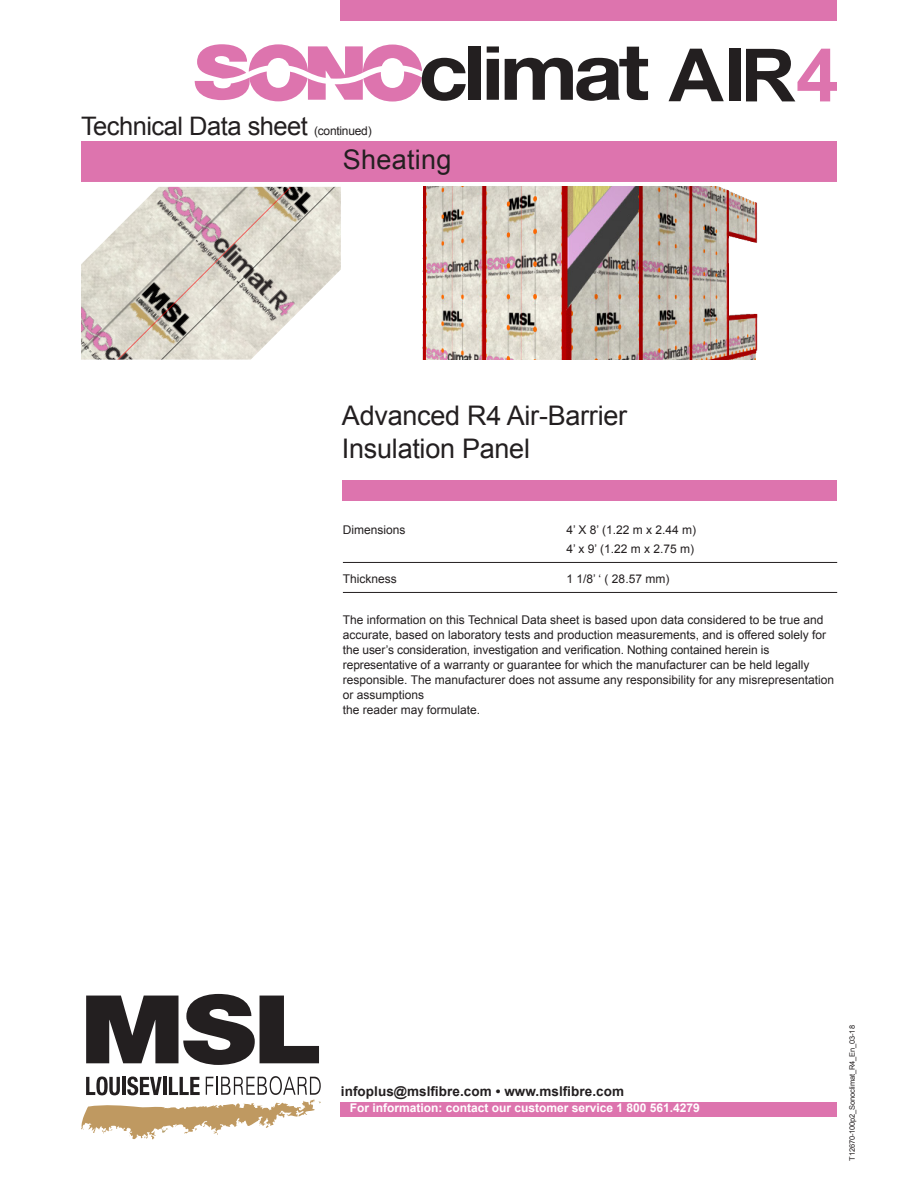
<style>
.page{position:relative;width:918px;height:1188px;background:#fff}
.page>*{position:absolute;margin:0;border:0;box-sizing:border-box;transform-origin:0 0}
.t1{font:27px "Arial";letter-spacing:-.01em;color:#231f20}
.t2{font:27px "Arial";letter-spacing:.01em;color:#231f20}
.t3{font:25.5px "Arial";letter-spacing:-.02em;color:#231f20}
.t4{font:700 13.5px "Arial";letter-spacing:.005em;color:#231f20}
.LIGHT{font:12px/15px "Arial";color:#231f20}
.t5{font:700 12px "Arial";color:#fff}
.t6{font:7.5px "Arial";letter-spacing:-.02em;color:#231f20}
.s1{font-size:12px}
</style>
<div class="page">
<div style="left:81px;top:141px;width:756px;height:40px;background:#dd74ae"></div>
<div style="left:341px;top:0;width:496px;height:20px;background:#dd74ae"></div>
<div style="left:343px;top:480px;width:494px;height:20px;background:#dd74ae"></div>
<hr style="left:343px;top:562px;width:494px;height:1px;background:#231f20">
<hr style="left:343px;top:592px;width:494px;height:1px;background:#231f20">
<div style="left:340px;top:1102px;width:497px;height:15px;background:#dd74ae"></div>
<svg style="left:86px;top:994px;width:233px;height:71px"></svg>
<svg style="left:81px;top:1076px;width:240px;height:64px"></svg>
<svg style="left:195px;top:44px;width:271px;height:58px"></svg>
<div style="left:469px;top:46px;width:12px;height:54px;background:#231f20"></div>
<svg style="left:487px;top:46px;width:12px;height:54px"></svg>
<svg style="left:505px;top:47px;width:143px;height:54px"></svg>
<svg style="left:669px;top:49px;width:55px;height:52px"></svg>
<div style="left:729px;top:49px;width:11px;height:52px;background:#231f20"></div>
<svg style="left:746px;top:49px;width:91px;height:52px"></svg>
<img style="left:81px;top:187px;width:260px;height:173px">
<img style="left:422px;top:187px;width:336px;height:173px">
<p class="t3" style="left:81px;top:109px;width:292px">Technical Data sheet <span class="s1">(continued)</span></p>
<p class="t2" style="left:343px;top:142px;width:110px">Sheating</p>
<p class="t1" style="left:342px;top:398px;width:287px">Advanced R4 Air-Barrier</p>
<p class="t1" style="left:342px;top:431px;width:190px">Insulation Panel</p>
<p class="LIGHT" style="left:343px;top:522px;width:64px">Dimensions</p>
<p class="LIGHT" style="left:566px;top:522px;width:131px">4’ X 8’ (1.22 m x 2.44 m)</p>
<p class="LIGHT" style="left:566px;top:542px;width:129px">4’ x 9’ (1.22 m x 2.75 m)</p>
<p class="LIGHT" style="left:343px;top:572px;width:56px">Thickness</p>
<p class="LIGHT" style="left:566px;top:572px;width:104px">1 1/8’ ‘ ( 28.57 mm)</p>
<p class="LIGHT" style="left:343px;top:612px;width:493px">The information on this Technical Data sheet is based upon data considered to be true and accurate, based on laboratory tests and production measurements, and is offered solely for the user’s consideration, investigation and verification. Nothing contained herein is representative of a warranty or guarantee for which the manufacturer can be held legally responsible. The manufacturer does not assume any responsibility for any misrepresentation or assumptions<br>the reader may formulate.</p>
<p class="t4" style="left:341px;top:1082px;width:285px">infoplus@mslfibre.com • www.mslfibre.com</p>
<p class="t5" style="left:350px;top:1100px;width:352px">For information: contact our customer service 1 800 561.4279</p>
<p class="t6" style="left:847px;top:1161px;width:137px;rotate:-90deg">T12670-100p2_Sonoclimat_R4_En_03-18</p>
</div>
